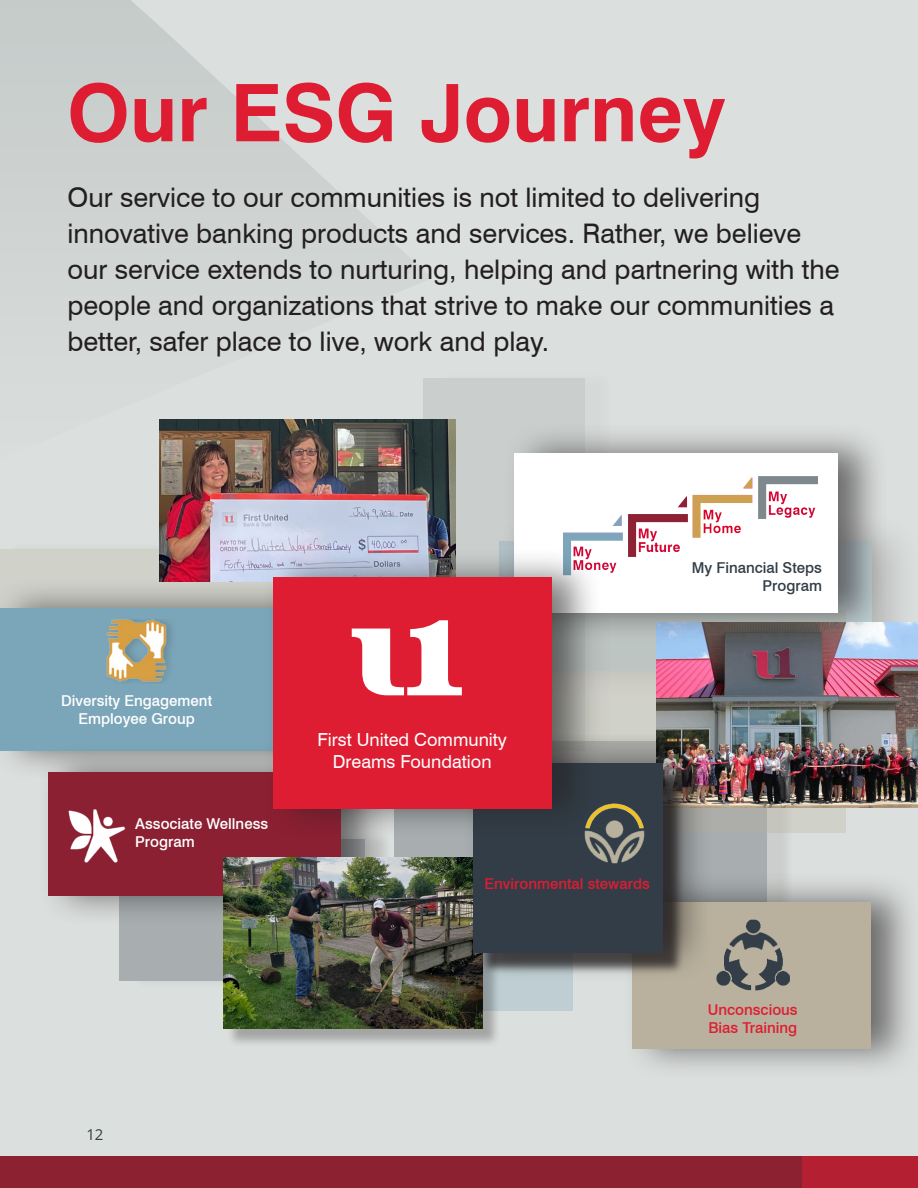
<style>
.page{position:relative;width:918px;height:1188px;background:#dbdfdd}
.page>*{position:absolute;margin:0;border:0;box-sizing:border-box;transform-origin:0 0}
.t1{font:700 79.5px "Swiss 721 BT";color:#de1d32}
.t2{font:27px/36px "Swiss 721 BT";color:#231f20}
.t3{font:18px "Swiss 721 BT";color:#fff}
.t4{font:500 15px/18px "Swiss 721 BT";color:#fff;text-align:center}
.t5{font:500 15px/18px "Swiss 721 BT";color:#de1d32}
.t6{font:500 15px "Swiss 721 BT";color:#323d47}
.t7{font:15px "Open Sans";color:#323d47}
</style>
<div class="page">
<div style="left:490px;top:511px;width:428px;height:190px;background:#231f20;opacity:.6"></div>
<div style="left:423px;top:379px;width:162px;height:372px;background:#cacfce"></div>
<div style="left:131px;top:831px;width:262px;height:158px;background:#231f20;opacity:.3"></div>
<div style="left:119px;top:839px;width:245px;height:141px;background:#a8aeb0"></div>
<div style="left:394px;top:741px;width:373px;height:187px;background:#a8aeb0"></div>
<div style="left:259px;top:866px;width:313px;height:145px;background:#beced2"></div>
<svg style="left:602px;top:643px;width:243px;height:190px;fill:#cbcbc5"></svg>
<div style="left:0;top:549px;width:367px;height:188px;background:#d0d1c9"></div>
<img style="left:657px;top:623px;width:261px;height:185px">
<svg style="left:0;top:0;width:432px;height:465px"></svg>
<div style="left:0;top:1156px;width:918px;height:32px;background:#8b2131"></div>
<div style="left:802px;top:1156px;width:116px;height:32px;background:#b41f32"></div>
<div style="left:0;top:578px;width:332px;height:203px;background:#231f20;opacity:.6"></div>
<div style="left:0;top:608px;width:281px;height:142px;background:#7ba6b9"></div>
<div style="left:104px;top:620px;width:73px;height:64px;background:#231f20;opacity:.21"></div>
<img style="left:106px;top:620px;width:61px;height:63px">
<div style="left:38px;top:742px;width:353px;height:184px;background:#231f20;opacity:.6"></div>
<div style="left:48px;top:773px;width:292px;height:123px;background:#8b2032"></div>
<img style="left:68px;top:809px;width:58px;height:54px">
<div style="left:226px;top:860px;width:276px;height:188px;background:#231f20;opacity:.3"></div>
<img style="left:224px;top:858px;width:259px;height:171px">
<img style="left:160px;top:420px;width:295px;height:161px">
<div style="left:622px;top:871px;width:296px;height:208px;background:#231f20;opacity:.6"></div>
<div style="left:632px;top:902px;width:238px;height:147px;background:#b9b19d"></div>
<img style="left:716px;top:919px;width:74px;height:72px">
<div style="left:463px;top:733px;width:250px;height:250px;background:#231f20;opacity:.6"></div>
<div style="left:473px;top:763px;width:190px;height:190px;background:#323d47"></div>
<img style="left:585px;top:803px;width:60px;height:61px">
<div style="left:504px;top:422px;width:385px;height:221px;background:#231f20;opacity:.6"></div>
<div style="left:514px;top:453px;width:324px;height:160px;background:#fff"></div>
<img style="left:563px;top:476px;width:255px;height:97px">
<div style="left:263px;top:547px;width:339px;height:292px;background:#231f20;opacity:.6"></div>
<div style="left:273px;top:577px;width:279px;height:232px;background:#de1d32"></div>
<svg style="left:352px;top:620px;width:110px;height:75px"></svg>
<p class="t1" style="left:67px;top:65px;width:660px">Our ESG Journey</p>
<p class="t2" style="left:68px;top:179px;width:774px">Our service to our communities is not limited to delivering innovative banking products and services. Rather, we believe our service extends to nurturing, helping and partnering with the people and organizations that strive to make our communities a better, safer place to live, work and play.</p>
<p class="t4" style="left:61px;top:692px;width:153px">Diversity Engagement<br>Employee Group</p>
<p class="t4" style="left:135px;top:815px;width:134px">Associate Wellness</p>
<p class="t4" style="left:135px;top:833px;width:61px">Program</p>
<p class="t7" style="left:86px;top:1124px;width:19px">12</p>
<p class="t6" style="left:692px;top:558px;width:132px">My Financial Steps</p>
<p class="t6" style="left:763px;top:576px;width:61px">Program</p>
<p class="t3" style="left:317px;top:729px;width:191px">First United Community</p>
<p class="t3" style="left:333px;top:750px;width:160px">Dreams Foundation</p>
<p class="t5" style="left:485px;top:875px;width:167px">Environmental stewards</p>
<p class="t5" style="left:708px;top:1000px;width:91px">Unconscious<br>Bias Training</p>
</div>
